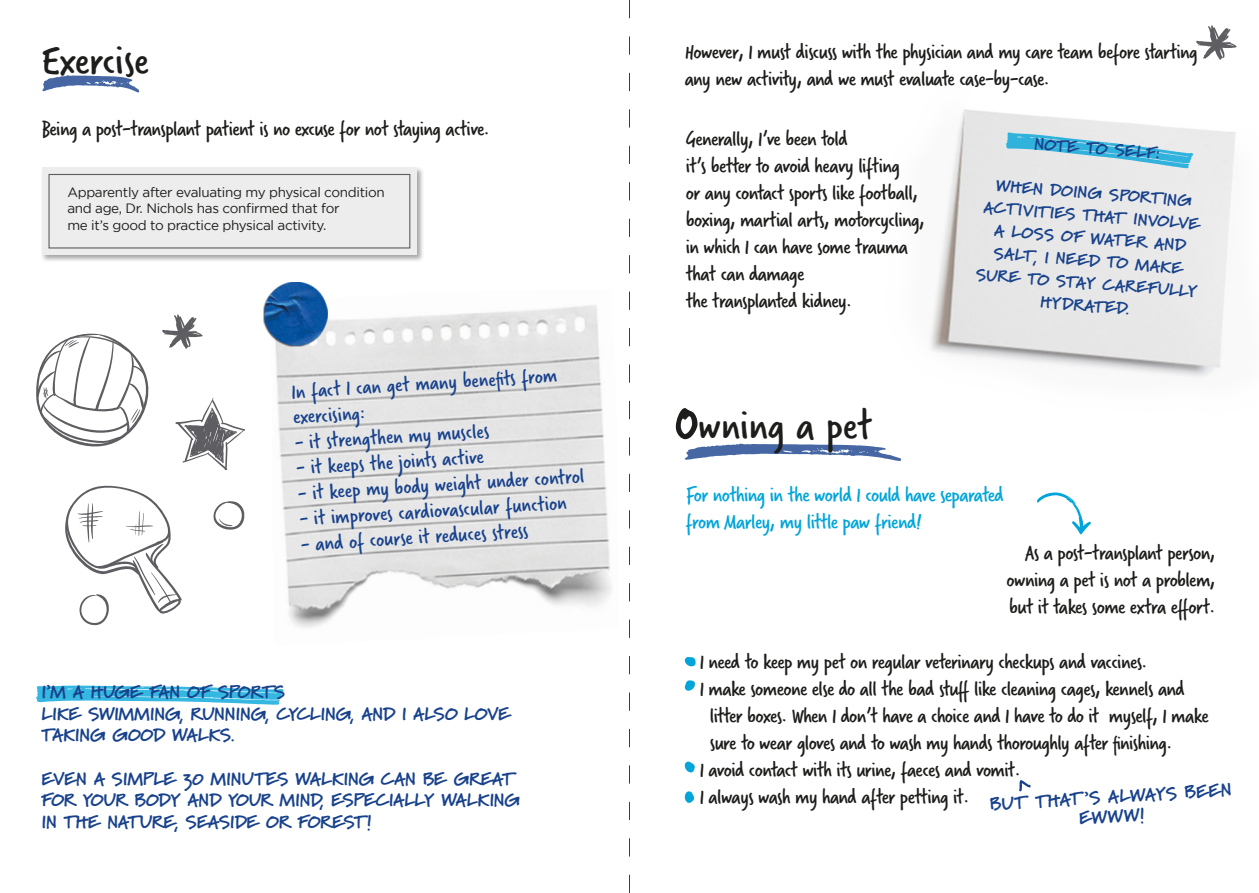
<style>
.page{position:relative;width:1259px;height:893px;background:#fff}
.page>*{position:absolute;margin:0;border:0;box-sizing:border-box;transform-origin:0 0}
.t1{font:45px "Verveine";color:#1d1d1b}
.t2{font:22.5px/27px "Verveine";letter-spacing:-.025em;color:#1d1d1b}
.t3{font:22.5px/26.4px "Verveine";color:#18428c}
.t4{font:22.5px "Verveine";letter-spacing:-.025em;color:#02a5d9}
.t5{font:900 18px/21.6px "Marydale";letter-spacing:-.015em;color:#18428c}
.t6{font:900 16.5px/22.5px "Marydale";color:#18428c;text-align:center}
.t7{font:13.5px/16.2px "Gotham";letter-spacing:-.025em;color:#1d1d1b}
</style>
<div class="page">
<img style="left:930px;top:109px;width:306px;height:269px">
<svg style="left:1005px;top:132px;width:188px;height:36px;background:#a3d4e3"></svg>
<svg style="left:1196px;top:25px;width:40px;height:35px"></svg>
<svg style="left:1037px;top:492px;width:54px;height:43px"></svg>
<svg style="left:685px;top:657px;width:10px;height:9px"></svg>
<svg style="left:684px;top:680px;width:11px;height:11px"></svg>
<svg style="left:684px;top:761px;width:11px;height:11px"></svg>
<svg style="left:684px;top:791px;width:10px;height:12px"></svg>
<svg style="left:43px;top:75px;width:96px;height:17px"></svg>
<svg style="left:36px;top:686px;width:248px;height:19px"></svg>
<svg style="left:36px;top:333px;width:113px;height:114px"></svg>
<svg style="left:130px;top:409px;width:8px;height:12px"></svg>
<svg style="left:132px;top:409px;width:8px;height:14px"></svg>
<svg style="left:65px;top:340px;width:9px;height:6px"></svg>
<svg style="left:175px;top:398px;width:70px;height:72px"></svg>
<svg style="left:162px;top:314px;width:41px;height:35px"></svg>
<svg style="left:213px;top:501px;width:32px;height:29px"></svg>
<svg style="left:65px;top:485px;width:117px;height:141px"></svg>
<div style="left:41px;top:166px;width:383px;height:96px;background:#1d1d1b;opacity:.4"></div>
<div style="left:42px;top:168px;width:374px;height:87px;background:#ededed"></div>
<div style="left:48px;top:174px;width:362px;height:75px;border:1px solid #5e5e62"></div>
<img style="left:275px;top:305px;width:337px;height:323px">
<img style="left:263px;top:282px;width:65px;height:65px">
<svg style="left:629px;top:0;width:1px;height:893px"></svg>
<svg style="left:1019px;top:780px;width:11px;height:11px"></svg>
<svg style="left:676px;top:408px;width:225px;height:53px"></svg>
<p class="t1" style="left:41px;top:29px;width:109px">Exercise</p>
<p class="t2" style="left:41px;top:116px;width:450px">Being a post-transplant patient is no excuse for not staying active.</p>
<p class="t7" style="left:67px;top:184px;width:319px">Apparently after evaluating my physical condition and age, Dr. Nichols has confirmed that for</p>
<p class="t7" style="left:67px;top:216px;width:260px">me it’s good to practice physical activity.</p>
<p class="t3" style="left:291px;top:377px;width:268px;rotate:-3deg">In fact I can get many benefits from exercising:</p>
<p class="t3" style="left:294px;top:429px;width:196px;rotate:-3deg">- it strengthen my muscles</p>
<p class="t3" style="left:295px;top:454px;width:189px;rotate:-3deg">- it keeps the joints active</p>
<p class="t3" style="left:297px;top:479px;width:288px;rotate:-3deg">- it keep my body weight under control</p>
<p class="t3" style="left:299px;top:505px;width:269px;rotate:-3deg">- it improves cardiovascular function</p>
<p class="t3" style="left:300px;top:530px;width:229px;rotate:-3deg">- and of course it reduces stress</p>
<p class="t5" style="left:42px;top:681px;width:245px">I’M A HUGE FAN OF SPORTS</p>
<p class="t5" style="left:42px;top:703px;width:470px">LIKE SWIMMING, RUNNING, CYCLING, AND I ALSO LOVE<br>TAKING GOOD WALKS.</p>
<p class="t5" style="left:42px;top:768px;width:480px">EVEN A SIMPLE 30 MINUTES WALKING CAN BE GREAT<br>FOR YOUR BODY AND YOUR MIND, ESPECIALLY WALKING<br>IN THE NATURE, SEASIDE OR FOREST!</p>
<p class="t2" style="left:685px;top:38px;width:514px">However, I must discuss with the physician and my care team before starting any new activity, and we must evaluate case-by-case.</p>
<p class="t2" style="left:686px;top:126px;width:163px">Generally, I’ve been told</p>
<p class="t2" style="left:686px;top:153px;width:240px">it’s better to avoid heavy lifting<br>or any contact sports like football, boxing, martial arts, motorcycling,</p>
<p class="t2" style="left:686px;top:234px;width:224px">in which I can have some trauma that can damage</p>
<p class="t2" style="left:686px;top:288px;width:168px">the transplanted kidney.</p>
<p class="t6" style="left:1035px;top:131px;width:127px;rotate:5deg">NOTE TO SELF:</p>
<p class="t6" style="left:985px;top:172px;width:223px;rotate:5deg">WHEN DOING SPORTING<br>ACTIVITIES THAT INVOLVE<br>A LOSS OF WATER AND<br>SALT, I NEED TO MAKE<br>SURE TO STAY CAREFULLY<br>HYDRATED.</p>
<p class="t1" style="left:698px;top:394px;width:175px">wning a pet</p>
<p class="t4" style="left:686px;top:479px;width:319px">For nothing in the world I could have separated</p>
<p class="t4" style="left:686px;top:506px;width:237px">from Marley, my little paw friend!</p>
<p class="t2" style="left:1025px;top:539px;width:192px">As a post-transplant person,</p>
<p class="t2" style="left:1006px;top:566px;width:210px">owning a pet is not a problem,</p>
<p class="t2" style="left:1009px;top:593px;width:208px">but it takes some extra effort.</p>
<p class="t2" style="left:699px;top:648px;width:449px">I need to keep my pet on regular veterinary checkups and vaccines.</p>
<p class="t2" style="left:699px;top:675px;width:487px">I make someone else do all the bad stuff like cleaning cages, kennels and</p>
<p class="t2" style="left:710px;top:702px;width:500px">litter boxes. When I don’t have a choice and I have to do it myself, I make</p>
<p class="t2" style="left:710px;top:729px;width:464px">sure to wear gloves and to wash my hands thoroughly after finishing.</p>
<p class="t2" style="left:699px;top:756px;width:322px">I avoid contact with its urine, faeces and vomit.</p>
<p class="t2" style="left:699px;top:783px;width:271px">I always wash my hand after petting it.</p>
<p class="t5" style="left:989px;top:794px;width:244px;rotate:-4deg">BUT THAT ’S ALWAYS BEEN</p>
<p class="t5" style="left:1078px;top:808px;width:68px;rotate:-4deg">EWWW!</p>
</div>
